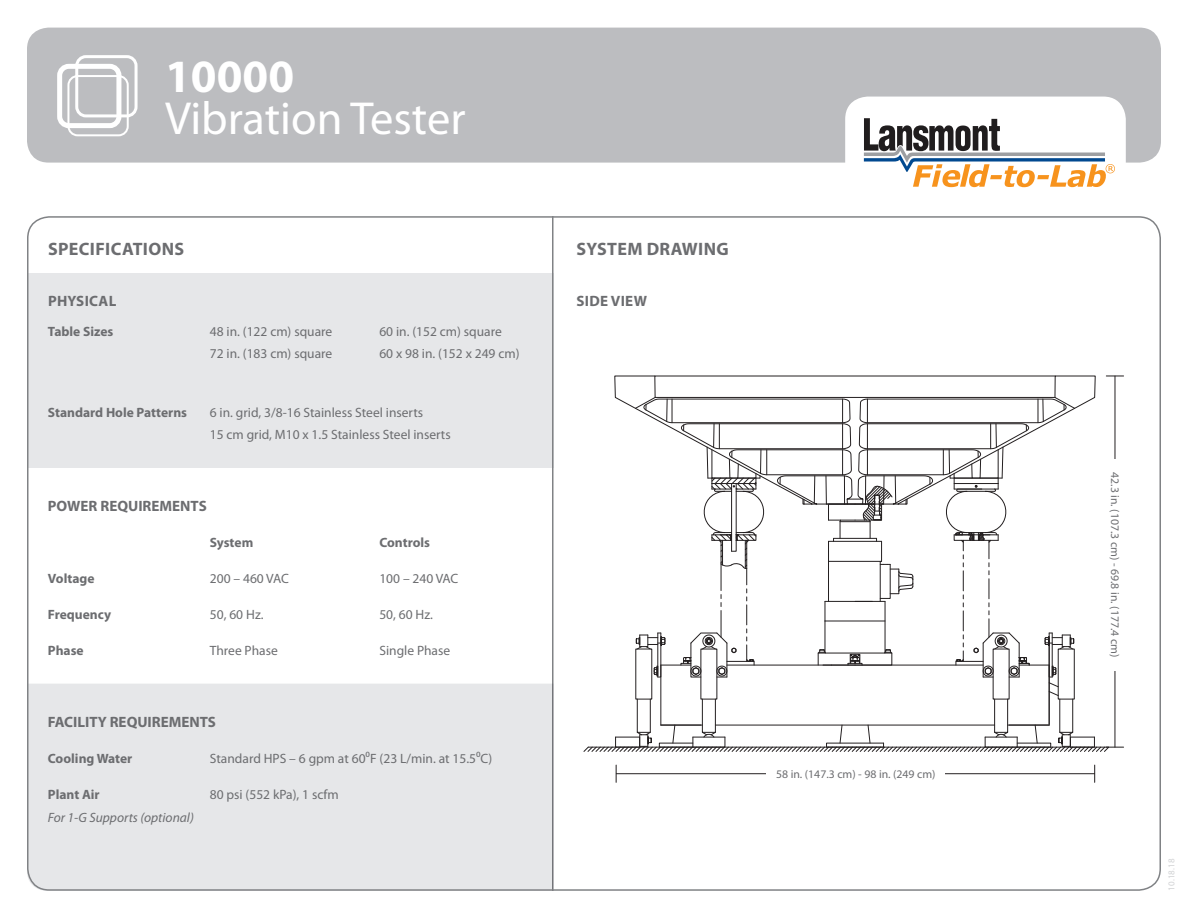
<style>
.page{position:relative;width:1188px;height:918px;background:#fff}
.page>*{position:absolute;margin:0;border:0;box-sizing:border-box;transform-origin:0 0}
.t1{font:46.5px "Myriad Pro";color:#fff}
.t2{font:700 46.5px "Myriad Pro";color:#fff}
.t3{font:700 18px "Myriad Pro";letter-spacing:.02em;color:#6c6d70}
.t4{font:700 15px "Myriad Pro";color:#6c6d70}
.t5{font:700 15px "Myriad Pro";letter-spacing:.02em;color:#6c6d70}
.t6{font:13.5px/22.5px "Myriad Pro";color:#6c6d70}
.t7{font:700 13.5px "Myriad Pro";color:#6c6d70}
.t8{font:italic 13.5px "Myriad Pro";color:#6c6d70}
.t9{font:11.55px "Myriad Pro";color:#6c6d70}
.t10{font:9px "Myriad Pro";color:#d1d2d4}
</style>
<div class="page">
<div style="left:27px;top:28px;width:1134px;height:135px;background:#bcbdc0;border-radius:22px"></div>
<div style="left:75px;top:55px;width:63px;height:62px;border:3px solid #fff;border-radius:9px"></div>
<div style="left:67px;top:75px;width:62px;height:61px;border:2px solid #fff;border-radius:9px"></div>
<div style="left:57px;top:64px;width:64px;height:64px;border:5px solid #fff;border-radius:9px"></div>
<div style="left:845px;top:97px;width:281px;height:110px;background:#fff;border-radius:23px"></div>
<svg style="left:864px;top:118px;width:251px;height:69px"></svg>
<div style="left:27px;top:273px;width:527px;height:195px;background:#e6e7e9"></div>
<hr style="left:552px;top:216px;width:2px;height:675px;background:#808285">
<div style="left:27px;top:684px;width:527px;height:207px;background:#e6e7e9"></div>
<svg style="left:616px;top:765px;width:1px;height:17px"></svg>
<hr style="left:616px;top:773px;width:479px;height:1px;background:#231f20">
<svg style="left:1094px;top:765px;width:1px;height:17px"></svg>
<div style="left:767px;top:750px;width:178px;height:47px;background:#fff"></div>
<svg style="left:583px;top:375px;width:541px;height:377px"></svg>
<div style="left:1104px;top:459px;width:23px;height:211px;background:#fff"></div>
<p class="t2" style="left:165px;top:46px;width:131px">10000</p>
<p class="t1" style="left:165px;top:89px;width:302px">Vibration Tester</p>
<p class="t3" style="left:48px;top:237px;width:138px">SPECIFICATIONS</p>
<p class="t5" style="left:48px;top:292px;width:70px">PHYSICAL</p>
<p class="t7" style="left:48px;top:322px;width:67px">Table Sizes</p>
<p class="t6" style="left:210px;top:320px;width:124px">48 in. (122 cm) square</p>
<p class="t6" style="left:379px;top:320px;width:124px">60 in. (152 cm) square</p>
<p class="t6" style="left:210px;top:342px;width:124px">72 in. (183 cm) square</p>
<p class="t6" style="left:379px;top:342px;width:142px">60 x 98 in. (152 x 249 cm)</p>
<p class="t7" style="left:48px;top:403px;width:141px">Standard Hole Patterns</p>
<p class="t6" style="left:210px;top:401px;width:242px">6 in. grid, 3/8-16 Stainless Steel inserts<br>15 cm grid, M10 x 1.5 Stainless Steel inserts</p>
<p class="t4" style="left:48px;top:496px;width:160px">POWER REQUIREMENTS</p>
<p class="t7" style="left:210px;top:534px;width:45px">System</p>
<p class="t7" style="left:379px;top:534px;width:52px">Controls</p>
<p class="t7" style="left:48px;top:570px;width:48px">Voltage</p>
<p class="t6" style="left:210px;top:567px;width:81px">200 – 460 VAC</p>
<p class="t6" style="left:379px;top:567px;width:81px">100 – 240 VAC</p>
<p class="t7" style="left:48px;top:606px;width:65px">Frequency</p>
<p class="t6" style="left:210px;top:603px;width:55px">50, 60 Hz.</p>
<p class="t6" style="left:379px;top:603px;width:55px">50, 60 Hz.</p>
<p class="t7" style="left:48px;top:642px;width:37px">Phase</p>
<p class="t6" style="left:210px;top:639px;width:69px">Three Phase</p>
<p class="t6" style="left:379px;top:639px;width:72px">Single Phase</p>
<p class="t4" style="left:48px;top:712px;width:170px">FACILITY REQUIREMENTS</p>
<p class="t7" style="left:48px;top:750px;width:86px">Cooling Water</p>
<p class="t6" style="left:210px;top:747px;width:284px">Standard HPS – 6 gpm at 60⁰F (23 L/min. at 15.5⁰C)</p>
<p class="t7" style="left:48px;top:786px;width:53px">Plant Air</p>
<p class="t6" style="left:210px;top:783px;width:130px">80 psi (552 kPa), 1 scfm</p>
<p class="t8" style="left:48px;top:809px;width:147px">For 1-G Supports (optional)</p>
<p class="t3" style="left:576px;top:237px;width:154px">SYSTEM DRAWING</p>
<p class="t5" style="left:576px;top:292px;width:72px">SIDE VIEW</p>
<p class="t9" style="left:776px;top:767px;width:161px">58 in. (147.3 cm) - 98 in. (249 cm)</p>
<p class="t9" style="left:1122px;top:472px;width:186px;rotate:90deg">42.3 in. (107.3 cm) - 69.8 in. (177.4 cm)</p>
<p class="t10" style="left:1166px;top:891px;width:34px;rotate:-90deg">10.18.18</p>
</div>
